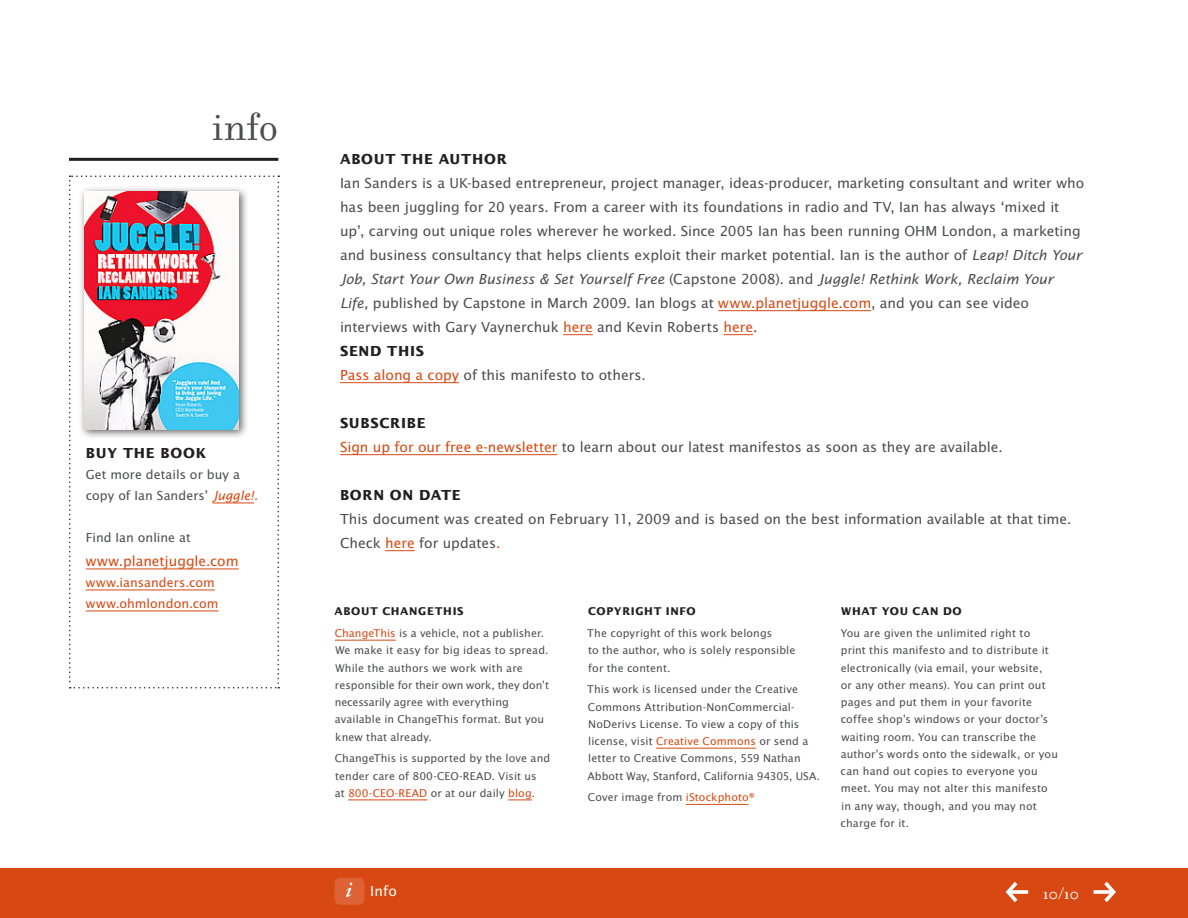
<style>
.page{position:relative;width:1188px;height:918px;background:#fff}
.page>*{position:absolute;margin:0;border:0;box-sizing:border-box;transform-origin:0 0}
.t1{font:42px "Filosofia OT";color:#4b4c4d}
.t2{font:18px "Filosofia OT";color:#fff}
.t3{font:15px/24px "Lucida Sans EFOP";color:#4b4c4d}
.t4{font:700 15px "Lucida Sans EFOP";letter-spacing:.045em;color:#231f20}
.t5{font:15px "Lucida Sans EFOP";color:#d74812}
.t6{font:15px "Lucida Sans EFOP";color:#fff}
.t7{font:13.5px/21px "Lucida Sans EFOP";letter-spacing:.005em;color:#4b4c4d}
.t8{font:13.5px/21px "Lucida Sans EFOP";letter-spacing:.005em;color:#d74812}
.t9{font:11.7px/17.2px "Lucida Sans EFOP";letter-spacing:.01em;color:#4b4c4d}
.t10{font:700 11.7px "Lucida Sans EFOP";letter-spacing:.055em;color:#231f20}
.s1{font-style:italic;color:#d74812}
.s2{font-style:italic}
.s3{color:#d74812}
.s4{font-weight:700;color:#231f20}
</style>
<div class="page">
<div style="left:0;top:869px;width:1188px;height:49px;background:#d74812"></div>
<div style="left:334px;top:878px;width:30px;height:27px;background:#dd6336;border-radius:6px"></div>
<svg style="left:346px;top:883px;width:6px;height:14px"></svg>
<svg style="left:1006px;top:882px;width:22px;height:20px"></svg>
<svg style="left:1094px;top:882px;width:22px;height:20px"></svg>
<hr style="left:718px;top:310px;width:153px;height:1px;background:#d74812">
<hr style="left:563px;top:334px;width:30px;height:1px;background:#d74812">
<hr style="left:723px;top:334px;width:30px;height:1px;background:#d74812">
<hr style="left:340px;top:382px;width:119px;height:1px;background:#d74812">
<hr style="left:340px;top:454px;width:217px;height:1px;background:#d74812">
<hr style="left:385px;top:550px;width:30px;height:1px;background:#d74812">
<hr style="left:69px;top:158px;width:209px;height:3px;background:#231f20">
<svg style="left:69px;top:176px;width:210px;height:512px"></svg>
<hr style="left:212px;top:503px;width:42px;height:1px;background:#d74812">
<hr style="left:86px;top:569px;width:153px;height:1px;background:#d74812">
<hr style="left:86px;top:590px;width:129px;height:1px;background:#d74812">
<hr style="left:86px;top:611px;width:133px;height:1px;background:#d74812">
<hr style="left:335px;top:640px;width:61px;height:1px;background:#d74812">
<hr style="left:348px;top:800px;width:79px;height:1px;background:#d74812">
<svg style="left:508px;top:800px;width:24px;height:1px"></svg>
<hr style="left:656px;top:748px;width:100px;height:1px;background:#d74812">
<hr style="left:686px;top:804px;width:63px;height:1px;background:#d74812">
<div style="left:78px;top:185px;width:171px;height:254px;background:#231f20;opacity:.75"></div>
<img style="left:84px;top:191px;width:155px;height:238px">
<h1 class="t1" style="left:212px;top:103px;width:68px">info</h1>
<p class="t4" style="left:86px;top:444px;width:122px">BUY THE BOOK</p>
<p class="t7" style="left:86px;top:465px;width:174px">Get more details or buy a copy of Ian Sanders’ <span class="s1">Juggle!.</span></p>
<p class="t7" style="left:86px;top:528px;width:106px">Find Ian online at</p>
<p class="t5" style="left:86px;top:553px;width:154px">www.planetjuggle.com</p>
<p class="t8" style="left:86px;top:573px;width:134px">www.iansanders.com www.ohmlondon.com</p>
<p class="t4" style="left:340px;top:150px;width:168px">ABOUT THE AUTHOR</p>
<p class="t3" style="left:340px;top:171px;width:746px">Ian Sanders is a UK-based entrepreneur, project manager, ideas-producer, marketing consultant and writer who has been juggling for 20 years. From a career with its foundations in radio and TV, Ian has always ‘mixed it up’, carving out unique roles wherever he worked. Since 2005 Ian has been running OHM London, a marketing and business consultancy that helps clients exploit their market potential. Ian is the author of <span class="s2">Leap! Ditch Your Job, Start Your Own Business &amp; Set Yourself Free</span> (Capstone 2008)<span class="s2">.</span> and <span class="s2">Juggle! Rethink Work, Reclaim Your Life,</span> published by Capstone in March 2009. Ian blogs at <span class="s3">www.planetjuggle.com</span>, and you can see video interviews with Gary Vaynerchuk <span class="s3">here</span> and Kevin Roberts <span class="s3">here</span>.<br><span class="s4">SEND THIS<br></span><span class="s3">Pass along a copy</span> of this manifesto to others.</p>
<p class="t3" style="left:340px;top:411px;width:664px"><span class="s4">SUBSCRIBE<br></span><span class="s3">Sign up for our free e-newsletter</span> to learn about our latest manifestos as soon as they are available.</p>
<p class="t4" style="left:340px;top:486px;width:122px">BORN ON DATE</p>
<p class="t3" style="left:340px;top:507px;width:733px">This document was created on February 11, 2009 and is based on the best information available at that time.<br>Check <span class="s3">here</span> for updates<span class="s3">.</span></p>
<p class="t10" style="left:334px;top:605px;width:19px">ABOUT</p>
<p class="t9" style="left:335px;top:601px;width:211px;line-height:21.8px;text-indent:47px"><span class="s4">CHANGETHIS<br></span><span class="s3">ChangeThis</span> is a vehicle, not a publisher.</p>
<p class="t9" style="left:335px;top:642px;width:216px">We make it easy for big ideas to spread.<br>While the authors we work with are responsible for their own work, they don’t necessarily agree with everything available in ChangeThis format. But you knew that already.</p>
<p class="t9" style="left:335px;top:750px;width:217px">ChangeThis is supported by the love and tender care of 800-CEO-READ. Visit us<br>at <span class="s3">800-CEO-READ</span> or at our daily <span class="s3">blog.</span></p>
<p class="t10" style="left:588px;top:605px;width:109px">COPYRIGHT INFO</p>
<p class="t9" style="left:587px;top:625px;width:210px">The copyright of this work belongs<br>to the author, who is solely responsible for the content.</p>
<p class="t9" style="left:587px;top:681px;width:234px">This work is licensed under the Creative Commons Attribution-NonCommercial-NoDerivs License. To view a copy of this license, visit <span class="s3">Creative Commons</span> or send a letter to Creative Commons, 559 Nathan Abbott Way, Stanford, California 94305, USA.</p>
<p class="t9" style="left:588px;top:789px;width:169px">Cover image from <span class="s3">iStockphoto®</span></p>
<p class="t10" style="left:841px;top:605px;width:50px">WHAT YOU</p>
<p class="t10" style="left:913px;top:605px;width:41px">CAN DO</p>
<p class="t9" style="left:841px;top:625px;width:219px">You are given the unlimited right to print this manifesto and to distribute it electronically (via email, your website,<br>or any other means). You can print out pages and put them in your favorite coffee shop’s windows or your doctor’s waiting room. You can transcribe the author’s words onto the sidewalk, or you can hand out copies to everyone you meet. You may not alter this manifesto in any way, though, and you may not charge for it.</p>
<p class="t6" style="left:370px;top:883px;width:28px">Info</p>
<h2 class="t2" style="left:1043px;top:884px;width:38px">10/10</h2>
</div>
